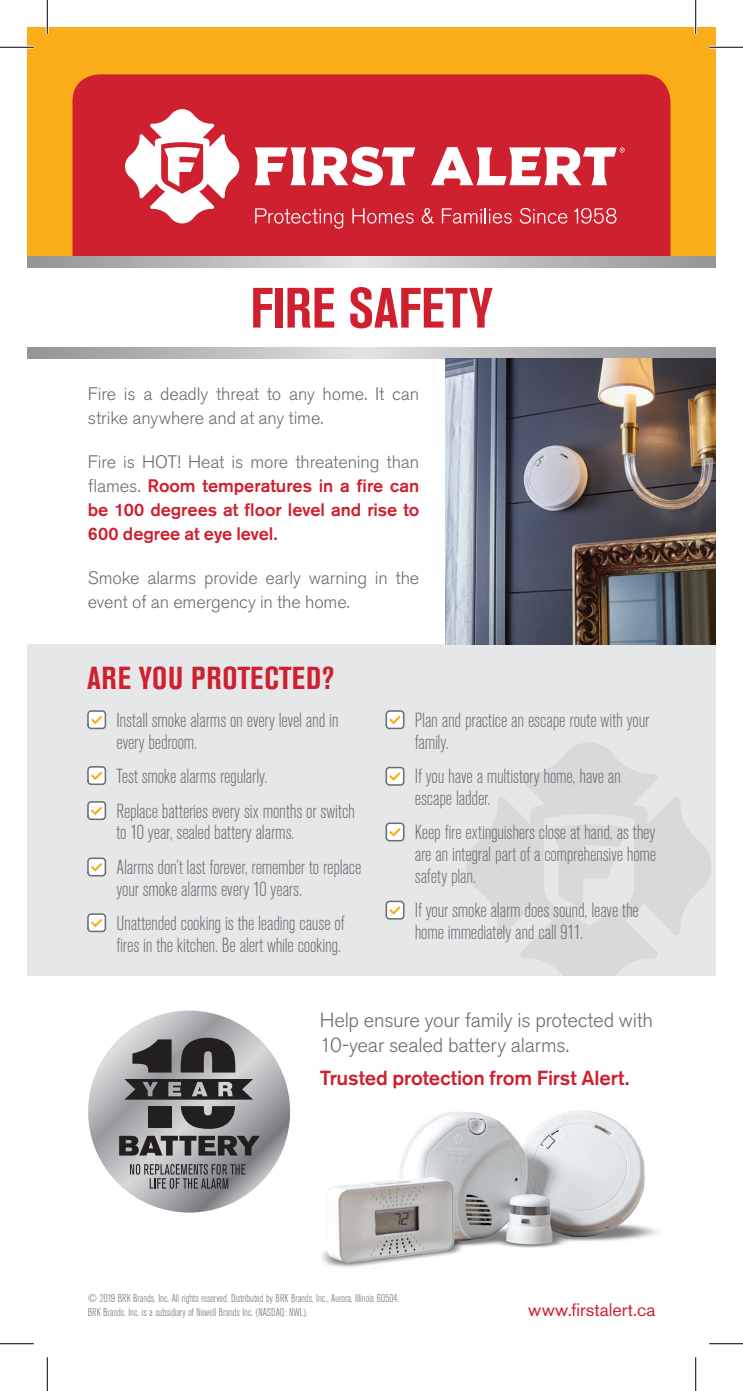
<style>
.page{position:relative;width:743px;height:1391px;background:#fff}
.page>*{position:absolute;margin:0;border:0;box-sizing:border-box;transform-origin:0 0}
.t1{font:700 condensed 56.25px "Akzidenz Grotesk BE";letter-spacing:.005em;color:#cf202f}
.t2{font:700 condensed 31.5px "Akzidenz Grotesk BE";letter-spacing:.02em;color:#cf202f}
.t3{font:300 condensed 20.25px/21.6px "Akzidenz Grotesk BE";letter-spacing:-.005em;color:#6c6d70}
.t4{font:300 20.25px/24.8px "Akzidenz Grotesk BE";letter-spacing:-.01em;color:#6c6d70}
.t5{font:500 20.25px "Akzidenz Grotesk BE";letter-spacing:-.01em;color:#cf202f}
.t6{font:300 18px/23.8px "Akzidenz Grotesk BE";letter-spacing:-.005em;color:#6c6d70}
.t7{font:500 18px/23.8px "Akzidenz Grotesk BE";letter-spacing:-.005em;color:#cf202f;text-align:justify}
.t8{font:18px "Akzidenz Grotesk BE";color:#cf202f}
.t9{font:300 condensed 11.25px/13.5px "Akzidenz Grotesk BE";color:#6c6d70}
.s1{font-weight:300;color:#6c6d70}
</style>
<div class="page">
<div style="left:27px;top:645px;width:689px;height:331px;background:#e6e7e9"></div>
<svg style="left:467px;top:743px;width:244px;height:233px;fill:#d8d9db"></svg>
<svg style="left:550px;top:824px;width:77px;height:86px"></svg>
<div style="left:27px;top:27px;width:689px;height:331px;background:#faad19"></div>
<img style="left:321px;top:1111px;width:339px;height:157px">
<div style="left:72px;top:74px;width:598px;height:269px;background:#cf202f;border-radius:27px"></div>
<svg style="left:27px;top:256px;width:689px;height:102px"></svg>
<div style="left:27px;top:268px;width:689px;height:78px;background:#fff"></div>
<img style="left:445px;top:358px;width:271px;height:287px">
<div style="left:385px;top:710px;width:19px;height:19px;background:#fff;border:2px solid #6c6d70;border-radius:3px"></div>
<svg style="left:389px;top:715px;width:11px;height:9px"></svg>
<div style="left:385px;top:767px;width:19px;height:18px;background:#fff;border:2px solid #6c6d70;border-radius:3px"></div>
<svg style="left:389px;top:772px;width:11px;height:9px"></svg>
<div style="left:385px;top:822px;width:19px;height:19px;background:#fff;border:2px solid #6c6d70;border-radius:3px"></div>
<svg style="left:389px;top:828px;width:11px;height:8px"></svg>
<div style="left:385px;top:900px;width:19px;height:19px;background:#fff;border:2px solid #6c6d70;border-radius:3px"></div>
<svg style="left:389px;top:906px;width:11px;height:8px"></svg>
<div style="left:87px;top:710px;width:19px;height:19px;background:#fff;border:2px solid #6c6d70;border-radius:3px"></div>
<svg style="left:91px;top:715px;width:11px;height:9px"></svg>
<div style="left:87px;top:766px;width:19px;height:19px;background:#fff;border:2px solid #6c6d70;border-radius:3px"></div>
<svg style="left:91px;top:771px;width:11px;height:9px"></svg>
<div style="left:87px;top:801px;width:19px;height:19px;background:#fff;border:2px solid #6c6d70;border-radius:3px"></div>
<svg style="left:91px;top:806px;width:11px;height:9px"></svg>
<div style="left:87px;top:857px;width:19px;height:19px;background:#fff;border:2px solid #6c6d70;border-radius:3px"></div>
<svg style="left:91px;top:863px;width:11px;height:8px"></svg>
<div style="left:87px;top:913px;width:19px;height:19px;background:#fff;border:2px solid #6c6d70;border-radius:3px"></div>
<svg style="left:91px;top:918px;width:11px;height:9px"></svg>
<svg style="left:88px;top:1010px;width:202px;height:202px"></svg>
<svg style="left:132px;top:1039px;width:40px;height:33px"></svg>
<div style="left:148px;top:1106px;width:24px;height:21px;background:#231f20"></div>
<svg style="left:124px;top:1079px;width:129px;height:20px"></svg>
<svg style="left:119px;top:1135px;width:141px;height:20px"></svg>
<svg style="left:130px;top:1164px;width:115px;height:24px"></svg>
<svg style="left:181px;top:1037px;width:54px;height:35px"></svg>
<svg style="left:181px;top:1106px;width:54px;height:23px"></svg>
<svg style="left:255px;top:208px;width:88px;height:21px"></svg>
<svg style="left:352px;top:208px;width:61px;height:16px"></svg>
<svg style="left:421px;top:208px;width:13px;height:16px"></svg>
<svg style="left:442px;top:208px;width:69px;height:16px"></svg>
<svg style="left:519px;top:208px;width:48px;height:16px"></svg>
<svg style="left:574px;top:208px;width:42px;height:16px"></svg>
<svg style="left:255px;top:147px;width:160px;height:39px"></svg>
<svg style="left:125px;top:109px;width:114px;height:114px"></svg>
<svg style="left:431px;top:147px;width:193px;height:38px"></svg>
<hr style="left:0;top:46px;width:34px;height:3px;background:#fff">
<hr style="left:709px;top:46px;width:33px;height:3px;background:#fff">
<hr style="left:46px;top:0;width:3px;height:34px;background:#fff">
<hr style="left:694px;top:0;width:3px;height:34px;background:#fff">
<hr style="left:0;top:47px;width:34px;height:1px;background:#000">
<hr style="left:709px;top:47px;width:33px;height:1px;background:#000">
<hr style="left:0;top:1343px;width:34px;height:1px;background:#000">
<hr style="left:709px;top:1343px;width:33px;height:1px;background:#000">
<hr style="left:47px;top:0;width:1px;height:34px;background:#000">
<hr style="left:47px;top:1357px;width:1px;height:33px;background:#000">
<hr style="left:695px;top:0;width:1px;height:34px;background:#000">
<hr style="left:695px;top:1357px;width:1px;height:33px;background:#000">
<h1 class="t1" style="left:250px;top:276px;width:244px">FIRE SAFETY</h1>
<p class="t6" style="left:88px;top:382px;width:333px">Fire is a deadly threat to any home. It can strike anywhere and at any time.</p>
<p class="t7" style="left:88px;top:449px;width:333px"><span class="s1">Fire is HOT! Heat is more threatening than flames.</span> Room temperatures in a fire can be 100 degrees at floor level and rise to 600 degree at eye level.</p>
<p class="t6" style="left:88px;top:566px;width:333px">Smoke alarms provide early warning in the event of an emergency in the home.</p>
<h2 class="t2" style="left:87px;top:660px;width:248px">ARE YOU PROTECTED?</h2>
<p class="t3" style="left:116px;top:709px;width:224px">Install smoke alarms on every level and in every bedroom.</p>
<p class="t3" style="left:116px;top:759px;width:240px;line-height:34.6px">Test smoke alarms regularly.<br>Replace batteries every six months or switch</p>
<p class="t3" style="left:116px;top:815px;width:246px;line-height:34.6px">to 10 year, sealed battery alarms.<br>Alarms don’t last forever, remember to replace</p>
<p class="t3" style="left:116px;top:871px;width:230px;line-height:34.6px">your smoke alarms every 10 years.<br>Unattended cooking is the leading cause of</p>
<p class="t3" style="left:116px;top:934px;width:226px">fires in the kitchen. Be alert while cooking.</p>
<p class="t3" style="left:414px;top:709px;width:236px">Plan and practice an escape route with your family.</p>
<p class="t3" style="left:414px;top:766px;width:208px">If you have a multistory home, have an escape ladder.</p>
<p class="t3" style="left:414px;top:822px;width:243px;text-align:justify">Keep fire extinguishers close at hand, as they are an integral part of a comprehensive home safety plan.</p>
<p class="t3" style="left:414px;top:900px;width:225px">If your smoke alarm does sound, leave the home immediately and call 911.</p>
<p class="t4" style="left:320px;top:1008px;width:335px">Help ensure your family is protected with<br>10-year sealed battery alarms.</p>
<p class="t5" style="left:320px;top:1066px;width:311px">Trusted protection from First Alert.</p>
<p class="t9" style="left:88px;top:1291px;width:313px">© 2019 BRK Brands, Inc. All rights reserved. Distributed by BRK Brands, Inc., Aurora, Illinois 60504.<br>BRK Brands, Inc. is a subsidiary of Newell Brands Inc. (NASDAQ: NWL).</p>
<p class="t8" style="left:528px;top:1298px;width:129px">www.firstalert.ca</p>
</div>
